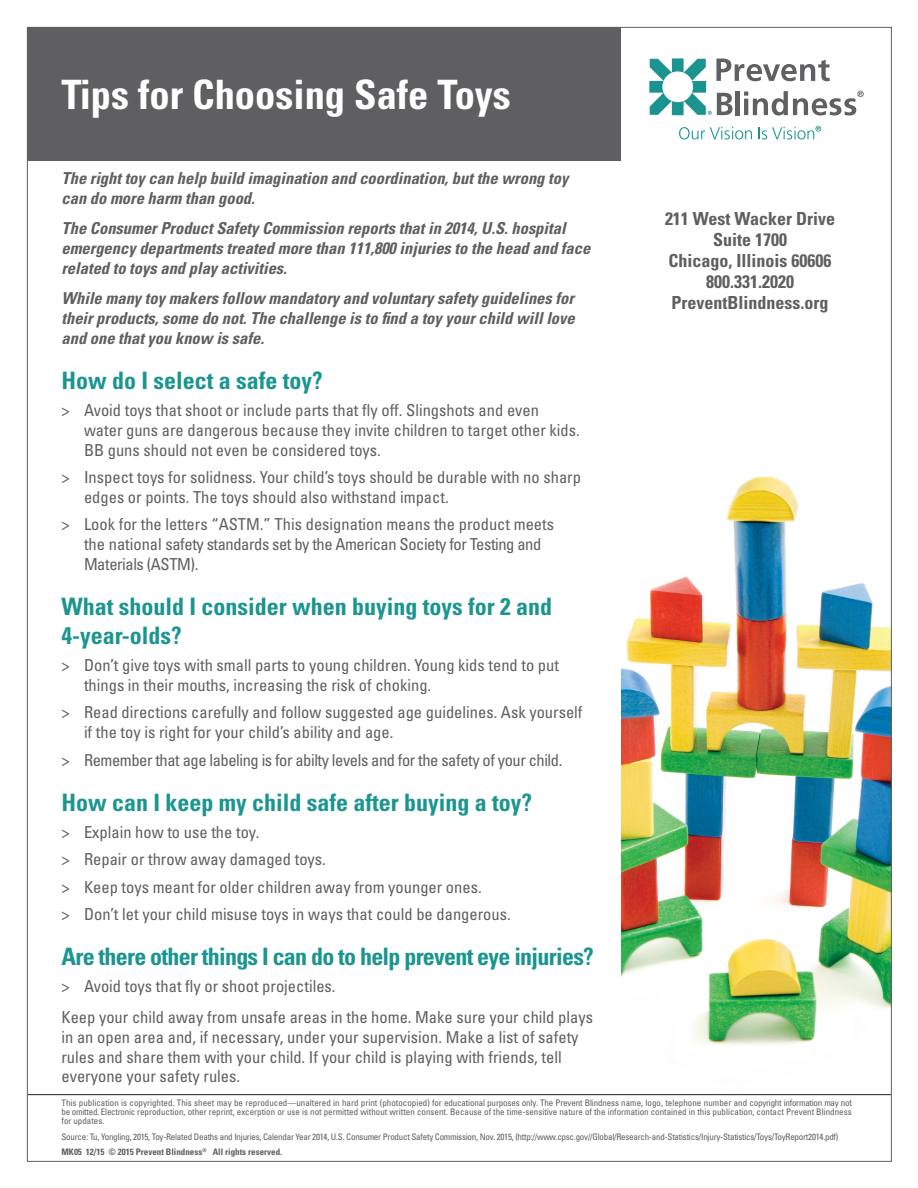
<style>
.page{position:relative;width:918px;height:1188px;background:#fff}
.page>*{position:absolute;margin:0;border:0;box-sizing:border-box;transform-origin:0 0}
.t1{font:700 condensed 40.5px "Univers LT Std";color:#fff}
.Subhead{font:700 condensed 24px/28.8px "Univers LT Std";color:#1b9590}
.Subhead-2{font:700 condensed 24px "Univers LT Std";letter-spacing:-.03em;color:#1b9590}
.t2{font:700 condensed 18px/21px "Univers LT Std";color:#5f5f62;text-align:center}
.BODY{font:condensed 16.5px/19.8px "Univers LT Std";color:#5f5f62}
.BODY-2{font:italic 700 condensed 16.5px/19.8px "Univers LT Std";color:#5f5f62}
.BODY-3{font:condensed 16.5px "Univers LT Std";letter-spacing:-.025em;color:#5f5f62}
.t3{font:condensed 9px/9px "Univers LT Std";letter-spacing:-.025em;color:#5f5f62;text-align:justify}
.t4{font:700 condensed 9px "Univers LT Std";color:#5f5f62}
</style>
<div class="page">
<img style="left:621px;top:476px;width:269px;height:569px">
<div style="left:27px;top:27px;width:594px;height:134px;background:#5f5f62"></div>
<hr style="left:28px;top:1094px;width:863px;height:1px;background:#231f20">
<svg style="left:649px;top:58px;width:215px;height:58px"></svg>
<svg style="left:679px;top:127px;width:73px;height:12px"></svg>
<svg style="left:759px;top:126px;width:62px;height:13px"></svg>
<p class="t1" style="left:62px;top:69px;width:451px">Tips for Choosing Safe Toys</p>
<p class="BODY-2" style="left:62px;top:168px;width:508px">The right toy can help build imagination and coordination, but the wrong toy can do more harm than good.</p>
<p class="BODY-2" style="left:62px;top:218px;width:530px">The Consumer Product Safety Commission reports that in 2014, U.S. hospital emergency departments treated more than 111,800 injuries to the head and face related to toys and play activities.</p>
<p class="BODY-2" style="left:62px;top:289px;width:515px;text-align:justify">While many toy makers follow mandatory and voluntary safety guidelines for their products, some do not. The challenge is to find a toy your child will love and one that you know is safe.</p>
<p class="Subhead" style="left:62px;top:366px;width:263px">How do I select a safe toy?</p>
<p class="BODY" style="left:84px;top:400px;width:497px;text-indent:-22px">&gt; Avoid toys that shoot or include parts that fly off. Slingshots and even water guns are dangerous because they invite children to target other kids.<br>BB guns should not even be considered toys.</p>
<p class="BODY" style="left:84px;top:467px;width:499px;text-indent:-22px">&gt; Inspect toys for solidness. Your child’s toys should be durable with no sharp edges or points. The toys should also withstand impact.</p>
<p class="BODY" style="left:84px;top:514px;width:472px;text-indent:-22px">&gt; Look for the letters “ASTM.” This designation means the product meets the national safety standards set by the American Society for Testing and<br>Materials (ASTM).</p>
<p class="Subhead" style="left:62px;top:592px;width:492px">What should I consider when buying toys for 2 and<br>4-year-olds?</p>
<p class="BODY" style="left:84px;top:655px;width:477px;text-indent:-22px">&gt; Don’t give toys with small parts to young children. Young kids tend to put things in their mouths, increasing the risk of choking.</p>
<p class="BODY" style="left:84px;top:702px;width:500px;text-indent:-22px">&gt; Read directions carefully and follow suggested age guidelines. Ask yourself if the toy is right for your child’s ability and age.</p>
<p class="BODY-3" style="left:62px;top:749px;width:502px">&gt; Remember that age labeling is for abilty levels and for the safety of your child.</p>
<p class="Subhead" style="left:62px;top:788px;width:472px">How can I keep my child safe after buying a toy?</p>
<p class="BODY" style="left:62px;top:822px;width:199px">&gt; Explain how to use the toy.</p>
<p class="BODY" style="left:62px;top:849px;width:266px">&gt; Repair or throw away damaged toys.</p>
<p class="BODY" style="left:62px;top:877px;width:422px">&gt; Keep toys meant for older children away from younger ones.</p>
<p class="BODY" style="left:62px;top:904px;width:451px">&gt; Don’t let your child misuse toys in ways that could be dangerous.</p>
<p class="Subhead-2" style="left:62px;top:942px;width:534px">Are there other things I can do to help prevent eye injuries?</p>
<p class="BODY" style="left:62px;top:976px;width:276px">&gt; Avoid toys that fly or shoot projectiles.</p>
<p class="BODY" style="left:62px;top:1007px;width:533px">Keep your child away from unsafe areas in the home. Make sure your child plays in an open area and, if necessary, under your supervision. Make a list of safety rules and share them with your child. If your child is playing with friends, tell everyone your safety rules.</p>
<p class="t2" style="left:665px;top:208px;width:172px">211 West Wacker Drive<br>Suite 1700<br>Chicago, Illinois 60606<br>800.331.2020<br>PreventBlindness.org</p>
<p class="t3" style="left:62px;top:1098px;width:792px">This publication is copyrighted. This sheet may be reproduced—unaltered in hard print (photocopied) for educational purposes only. The Prevent Blindness name, logo, telephone number and copyright information may not be omitted. Electronic reproduction, other reprint, excerption or use is not permitted without written consent. Because of the time-sensitive nature of the information contained in this publication, contact Prevent Blindness for updates.</p>
<p class="t3" style="left:62px;top:1132px;width:778px">Source: Tu, Yongling, 2015, Toy-Related Deaths and Injuries, Calendar Year 2014, U.S. Consumer Product Safety Commission, Nov. 2015, (http://www.cpsc.gov//Global/Research-and-Statistics/Injury-Statistics/Toys/ToyReport2014.pdf)</p>
<p class="t4" style="left:62px;top:1147px;width:222px">MK05 12/15 © 2015 Prevent Blindness<sup>®</sup> All rights reserved.</p>
</div>
